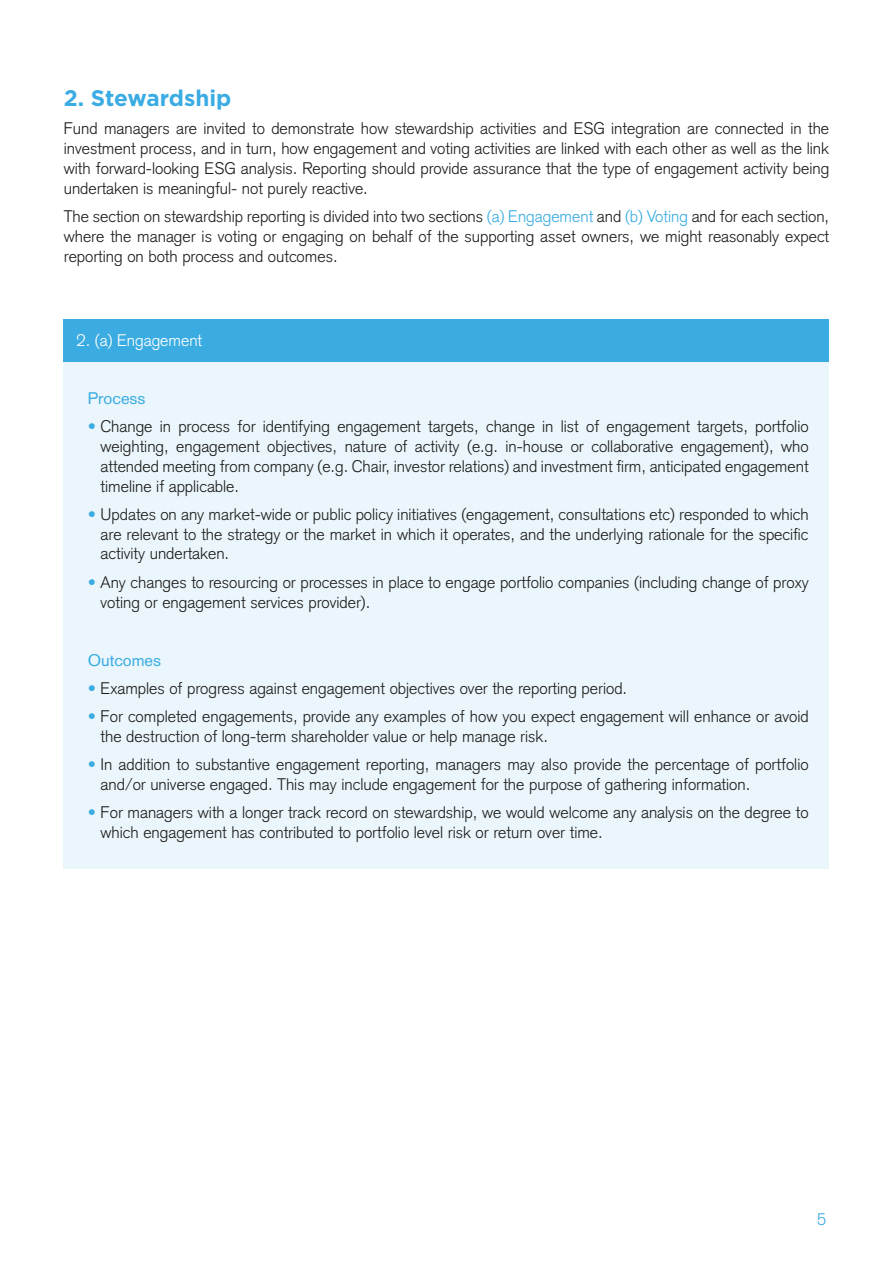
<style>
.page{position:relative;width:893px;height:1263px;background:#fff}
.page>*{position:absolute;margin:0;border:0;box-sizing:border-box;transform-origin:0 0}
.t1{font:700 22.5px "Gotham";letter-spacing:-.005em;color:#3aace3}
.t2{font:300 16.5px/19.8px "Akzidenz Grotesk";color:#1d1d1b;text-align:justify}
.t3{font:16.5px "Akzidenz Grotesk";color:#3aace3}
.t4{font:300 16.5px "Akzidenz Grotesk";color:#fff}
.t5{font:300 16.5px "Akzidenz Grotesk";color:#3aace3}
.s1{color:#3aace3}
</style>
<div class="page">
<div style="left:64px;top:319px;width:765px;height:549px;background:#ebf6fc"></div>
<div style="left:64px;top:319px;width:765px;height:42px;background:#3bace2"></div>
<h1 class="t1" style="left:64px;top:85px;width:169px">2. Stewardship</h1>
<p class="t2" style="left:64px;top:119px;width:767px">Fund managers are invited to demonstrate how stewardship activities and ESG integration are connected in the investment process, and in turn, how engagement and voting activities are linked with each other as well as the link with forward-looking ESG analysis. Reporting should provide assurance that the type of engagement activity being undertaken is meaningful- not purely reactive.</p>
<p class="t2" style="left:64px;top:206px;width:767px">The section on stewardship reporting is divided into two sections <span class="s1">(a) Engagement</span> and <span class="s1">(b) Voting</span> and for each section, where the manager is voting or engaging on behalf of the supporting asset owners, we might reasonably expect reporting on both process and outcomes.</p>
<p class="t4" style="left:77px;top:331px;width:127px">2. (a) Engagement</p>
<p class="t3" style="left:88px;top:388px;width:59px">Process</p>
<p class="t2" style="left:101px;top:417px;width:710px;text-indent:-13px"><span class="s1">•</span> Change in process for identifying engagement targets, change in list of engagement targets, portfolio weighting, engagement objectives, nature of activity (e.g. in-house or collaborative engagement), who attended meeting from company (e.g. Chair, investor relations) and investment firm, anticipated engagement timeline if applicable.</p>
<p class="t2" style="left:101px;top:504px;width:709px;text-indent:-13px"><span class="s1">•</span> Updates on any market-wide or public policy initiatives (engagement, consultations etc) responded to which are relevant to the strategy or the market in which it operates, and the underlying rationale for the specific activity undertaken.</p>
<p class="t2" style="left:101px;top:572px;width:710px;text-indent:-13px"><span class="s1">•</span> Any changes to resourcing or processes in place to engage portfolio companies (including change of proxy voting or engagement services provider).</p>
<p class="t3" style="left:88px;top:650px;width:75px">Outcomes</p>
<p class="t2" style="left:88px;top:678px;width:541px"><span class="s1">•</span> Examples of progress against engagement objectives over the reporting period.</p>
<p class="t2" style="left:101px;top:707px;width:710px;text-indent:-13px"><span class="s1">•</span> For completed engagements, provide any examples of how you expect engagement will enhance or avoid the destruction of long-term shareholder value or help manage risk.</p>
<p class="t2" style="left:101px;top:755px;width:709px;text-indent:-13px"><span class="s1">•</span> In addition to substantive engagement reporting, managers may also provide the percentage of portfolio and/or universe engaged. This may include engagement for the purpose of gathering information.</p>
<p class="t2" style="left:101px;top:803px;width:709px;text-indent:-13px"><span class="s1">•</span> For managers with a longer track record on stewardship, we would welcome any analysis on the degree to which engagement has contributed to portfolio level risk or return over time.</p>
<p class="t5" style="left:817px;top:1209px;width:11px">5</p>
</div>
